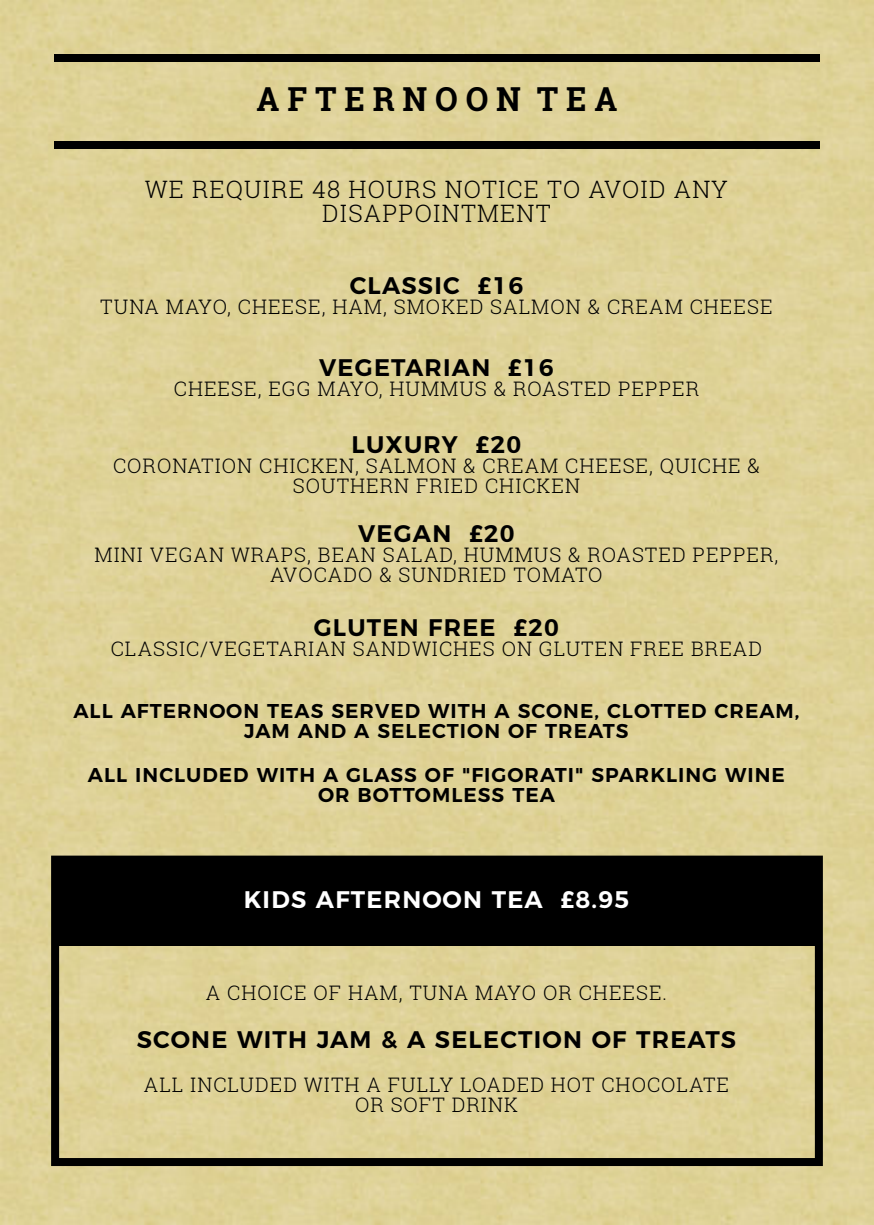
<style>
.page{position:relative;width:874px;height:1225px;background:#fff}
.page>*{position:absolute;margin:0;border:0;box-sizing:border-box;transform-origin:0 0}
.t1{font:700 33px "Roboto Slab";letter-spacing:.245em;color:#000}
.t2{font:600 24px "Montserrat";letter-spacing:.05em;color:#000}
.t3{font:300 24px/24px "Roboto Slab";letter-spacing:.05em;color:#000;text-align:center}
.t4{font:600 24px "Montserrat";letter-spacing:.05em;color:#fff}
.t5{font:300 20px/20px "Roboto Slab";letter-spacing:.05em;color:#000;text-align:center}
.t6{font:600 20px/20px "Montserrat";letter-spacing:.05em;color:#000;text-align:center}
</style>
<div class="page">
<img style="left:0;top:0;width:873px;height:1225px">
<div style="left:54px;top:55px;width:765px;height:7px;background:#000"></div>
<div style="left:54px;top:141px;width:765px;height:8px;background:#000"></div>
<svg style="left:51px;top:855px;width:771px;height:311px;background:#d0c48d"></svg>
<div style="left:54px;top:855px;width:761px;height:90px;background:#000"></div>
<h1 class="t1" style="left:256px;top:76px;width:362px">AFTERNOON TEA</h1>
<p class="t3" style="left:145px;top:177px;width:584px">WE REQUIRE 48 HOURS NOTICE TO AVOID ANY<br>DISAPPOINTMENT</p>
<p class="t2" style="left:349px;top:271px;width:175px">CLASSIC £16</p>
<p class="t5" style="left:100px;top:296px;width:673px">TUNA MAYO, CHEESE, HAM, SMOKED SALMON &amp; CREAM CHEESE</p>
<p class="t2" style="left:319px;top:352px;width:236px">VEGETARIAN £16</p>
<p class="t5" style="left:174px;top:378px;width:526px">CHEESE, EGG MAYO, HUMMUS &amp; ROASTED PEPPER</p>
<p class="t2" style="left:351px;top:429px;width:171px">LUXURY £20</p>
<p class="t5" style="left:113px;top:455px;width:648px">CORONATION CHICKEN, SALMON &amp; CREAM CHEESE, QUICHE &amp;<br>SOUTHERN FRIED CHICKEN</p>
<p class="t2" style="left:358px;top:518px;width:158px">VEGAN £20</p>
<p class="t5" style="left:94px;top:544px;width:685px">MINI VEGAN WRAPS, BEAN SALAD, HUMMUS &amp; ROASTED PEPPER,<br>AVOCADO &amp; SUNDRIED TOMATO</p>
<p class="t2" style="left:314px;top:612px;width:247px">GLUTEN FREE £20</p>
<p class="t5" style="left:111px;top:638px;width:652px">CLASSIC/VEGETARIAN SANDWICHES ON GLUTEN FREE BREAD</p>
<p class="t6" style="left:73px;top:700px;width:727px">ALL AFTERNOON TEAS SERVED WITH A SCONE, CLOTTED CREAM,<br>JAM AND A SELECTION OF TREATS</p>
<p class="t6" style="left:88px;top:764px;width:698px">ALL INCLUDED WITH A GLASS OF "FIGORATI" SPARKLING WINE<br>OR BOTTOMLESS TEA</p>
<p class="t4" style="left:243px;top:885px;width:387px">KIDS AFTERNOON TEA £8.95</p>
<p class="t5" style="left:206px;top:982px;width:462px">A CHOICE OF HAM, TUNA MAYO OR CHEESE.</p>
<p class="t2" style="left:137px;top:1025px;width:600px">SCONE WITH JAM &amp; A SELECTION OF TREATS</p>
<p class="t5" style="left:144px;top:1074px;width:586px">ALL INCLUDED WITH A FULLY LOADED HOT CHOCOLATE<br>OR SOFT DRINK</p>
</div>
